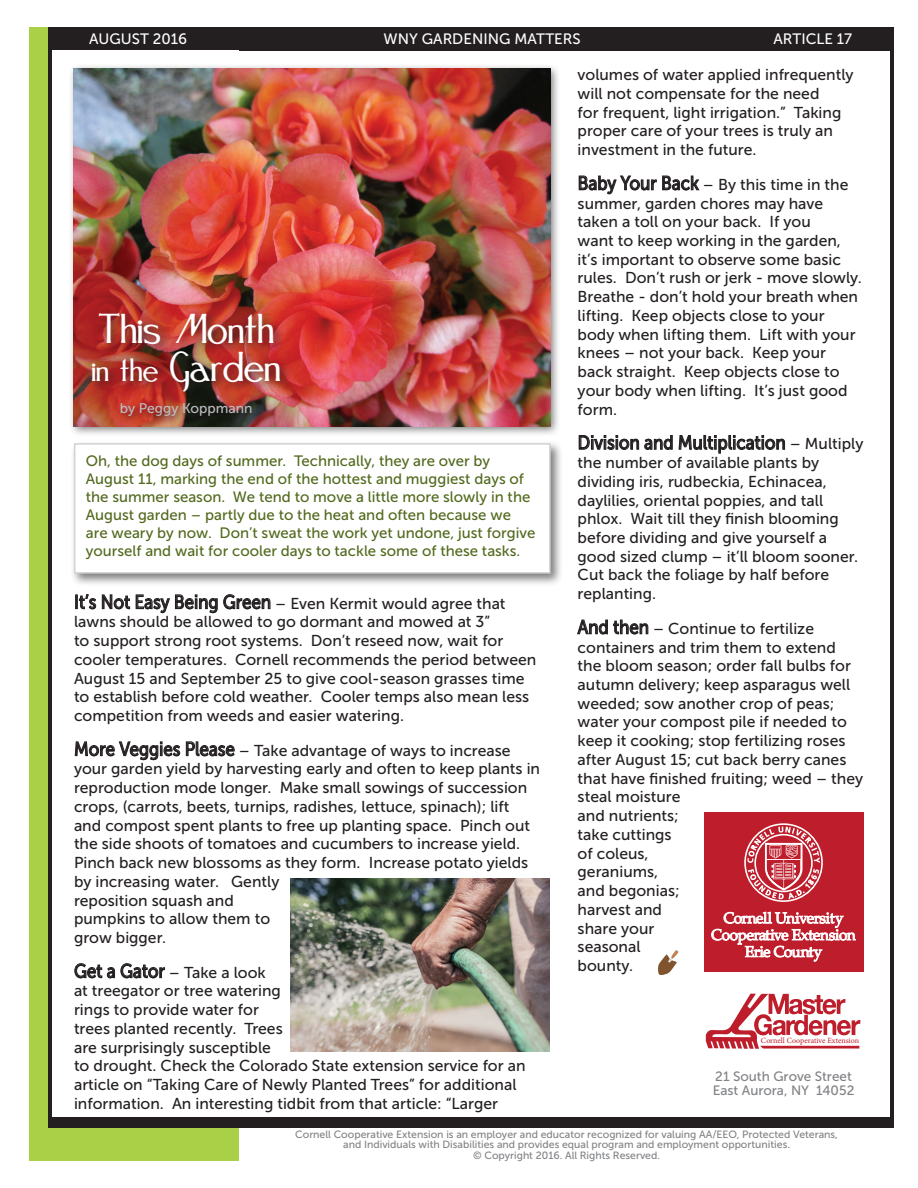
<style>
.page{position:relative;width:918px;height:1188px;background:#fff}
.page>*{position:absolute;margin:0;border:0;box-sizing:border-box;transform-origin:0 0}
.t1{font:38.1px/38.1px "Festival";color:#fff}
.t2{font:19.5px "Museo Sans 500";color:#231f20;scale:.87 1}
.t3{font:15.75px/18.8px "Museo Sans 500";color:#231f20}
.t4{font:15px/18px "Museo Sans 500";color:#52691d}
.t5{font:15px "Museo Sans 500";color:#fff}
.t6{font:13.95px "Museo Sans 500";color:#bcbdc0}
.t7{font:13.5px/13.5px "Museo Sans 500";color:#808285}
.t8{font:10.5px/10.5px "Museo Sans 500";color:#808285;text-align:center}
.t9{font:7.95px "Minion Pro";color:#be1d2c}
.s1{font-size:29.55px}
.s2{font-size:19.5px}
.s3{font-size:15.75px}
</style>
<div class="page">
<div style="left:30px;top:27px;width:209px;height:1134px;background:#aad047"></div>
<div style="left:48px;top:27px;width:846px;height:24px;background:#231f20"></div>
<hr style="left:890px;top:27px;width:4px;height:1100px;background:#231f20">
<div style="left:48px;top:1117px;width:846px;height:10px;background:#231f20"></div>
<div style="left:52px;top:51px;width:187px;height:1066px;background:#fff"></div>
<hr style="left:48px;top:27px;width:4px;height:1100px;background:#231f20">
<div style="left:68px;top:63px;width:493px;height:374px;background:#231f20;opacity:.58"></div>
<img style="left:73px;top:68px;width:477px;height:358px">
<svg style="left:706px;top:994px;width:154px;height:55px"></svg>
<div style="left:704px;top:812px;width:160px;height:160px;background:#be1d2c"></div>
<svg style="left:711px;top:912px;width:145px;height:49px"></svg>
<svg style="left:747px;top:827px;width:73px;height:72px"></svg>
<div style="left:744px;top:823px;width:79px;height:79px;border:2px solid #fff;border-radius:50%"></div>
<div style="left:754px;top:834px;width:59px;height:58px;border:2px solid #fff;border-radius:50%"></div>
<div style="left:88px;top:309px;width:203px;height:118px;background:#231f20;opacity:.75"></div>
<div style="left:70px;top:440px;width:494px;height:147px;background:#231f20;opacity:.58"></div>
<div style="left:74px;top:443px;width:477px;height:131px;background:#fff;border:2px solid #d1d2d4"></div>
<div style="left:75px;top:595px;width:3px;height:14px;border:1px solid #231f20"></div>
<svg style="left:79px;top:594px;width:17px;height:15px"></svg>
<svg style="left:102px;top:594px;width:28px;height:15px"></svg>
<svg style="left:136px;top:594px;width:134px;height:19px"></svg>
<svg style="left:75px;top:741px;width:105px;height:19px"></svg>
<svg style="left:186px;top:741px;width:49px;height:15px"></svg>
<svg style="left:74px;top:963px;width:91px;height:15px"></svg>
<svg style="left:579px;top:175px;width:120px;height:19px"></svg>
<svg style="left:579px;top:435px;width:94px;height:15px"></svg>
<svg style="left:679px;top:435px;width:106px;height:19px"></svg>
<svg style="left:577px;top:620px;width:71px;height:14px"></svg>
<svg style="left:658px;top:950px;width:20px;height:25px"></svg>
<img style="left:291px;top:879px;width:259px;height:172px">
<p class="t5" style="left:89px;top:31px;width:99px">AUGUST 2016</p>
<p class="t5" style="left:384px;top:31px;width:199px">WNY GARDENING MATTERS</p>
<p class="t5" style="left:773px;top:31px;width:80px">ARTICLE 17</p>
<h1 class="t1" style="left:92px;top:314px;width:191px">This Month <span class="s1">in the</span> Garden</h1>
<p class="t6" style="left:120px;top:401px;width:134px">by Peggy Koppmann</p>
<p class="t4" style="left:86px;top:452px;width:451px">Oh, the dog days of summer. Technically, they are over by August 11, marking the end of the hottest and muggiest days of the summer season. We tend to move a little more slowly in the August garden – partly due to the heat and often because we are weary by now. Don’t sweat the work yet undone, just forgive yourself and wait for cooler days to tackle some of these tasks.</p>
<p class="t3" style="left:74px;top:594px;width:464px"><span class="s2">It’s Not Easy Being Green</span> – Even Kermit would agree that lawns should be allowed to go dormant and mowed at 3”<br>to support strong root systems. Don’t reseed now, wait for cooler temperatures. Cornell recommends the period between August 15 and September 25 to give cool-season grasses time to establish before cold weather. Cooler temps also mean less competition from weeds and easier watering.</p>
<p class="t3" style="left:74px;top:741px;width:468px"><span class="s2">More Veggies Please</span> – Take advantage of ways to increase your garden yield by harvesting early and often to keep plants in reproduction mode longer. Make small sowings of succession crops, (carrots, beets, turnips, radishes, lettuce, spinach); lift and compost spent plants to free up planting space. Pinch out the side shoots of tomatoes and cucumbers to increase yield.<br>Pinch back new blossoms as they form. Increase potato yields by increasing water. Gently<br>reposition squash and<br>pumpkins to allow them to<br>grow bigger.</p>
<p class="t3" style="left:74px;top:963px;width:453px"><span class="s2">Get a Gator</span> – Take a look<br>at treegator or tree watering<br>rings to provide water for<br>trees planted recently. Trees<br>are surprisingly susceptible<br>to drought. Check the Colorado State extension service for an article on “Taking Care of Newly Planted Trees” for additional information. An interesting tidbit from that article: “Larger</p>
<p class="t3" style="left:578px;top:65px;width:277px">volumes of water applied infrequently will not compensate for the need<br>for frequent, light irrigation.” Taking proper care of your trees is truly an investment in the future.</p>
<p class="t3" style="left:578px;top:175px;width:286px"><span class="s2">Baby Your Back</span> – By this time in the summer, garden chores may have taken a toll on your back. If you<br>want to keep working in the garden, it’s important to observe some basic rules. Don’t rush or jerk - move slowly.<br>Breathe - don’t hold your breath when lifting. Keep objects close to your body when lifting them. Lift with your knees – not your back. Keep your back straight. Keep objects close to your body when lifting. It’s just good form.</p>
<p class="t2" style="left:578px;top:432px;width:330px">Division and Multiplication <span class="s3">– Multiply</span></p>
<p class="t3" style="left:578px;top:453px;width:282px">the number of available plants by dividing iris, rudbeckia, Echinacea, daylilies, oriental poppies, and tall phlox. Wait till they finish blooming before dividing and give yourself a good sized clump – it’ll bloom sooner.<br>Cut back the foliage by half before replanting.</p>
<p class="t3" style="left:578px;top:619px;width:287px"><span class="s2">And then</span> – Continue to fertilize containers and trim them to extend the bloom season; order fall bulbs for autumn delivery; keep asparagus well weeded; sow another crop of peas; water your compost pile if needed to keep it cooking; stop fertilizing roses after August 15; cut back berry canes that have finished fruiting; weed – they steal moisture<br>and nutrients;<br>take cuttings<br>of coleus,<br>geraniums,<br>and begonias;<br>harvest and<br>share your<br>seasonal<br>bounty.</p>
<p class="t9" style="left:761px;top:1035px;width:100px">Cornell Cooperative Extension</p>
<p class="t7" style="left:713px;top:1070px;width:143px">21 South Grove Street<br>East Aurora, NY 14052</p>
<p class="t8" style="left:295px;top:1129px;width:544px">Cornell Cooperative Extension is an employer and educator recognized for valuing AA/EEO, Protected Veterans, and Individuals with Disabilities and provides equal program and employment opportunities.<br>© Copyright 2016. All Rights Reserved.</p>
</div>
